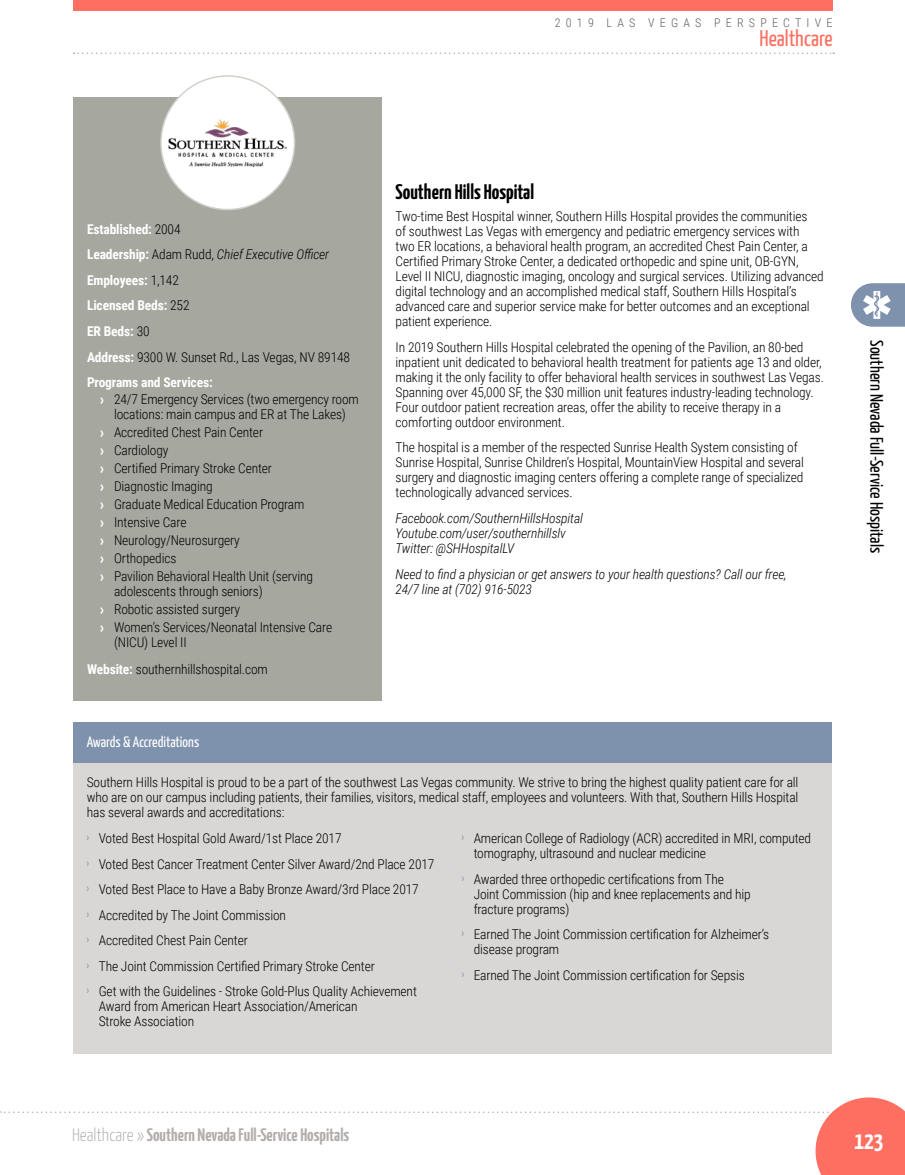
<style>
.page{position:relative;width:905px;height:1175px;background:#fff}
.page>*{position:absolute;margin:0;border:0;box-sizing:border-box;transform-origin:0 0}
.t1{font:700 24px "Yanone Kaffeesatz";color:#fff}
.t2{font:22.5px "Yanone Kaffeesatz";color:#ff6f61}
.t3{font:700 21px "Yanone Kaffeesatz";color:#000}
.t4{font:700 18px "Yanone Kaffeesatz";color:#b2aeac}
.t5{font:18px "Yanone Kaffeesatz";color:#000}
.featureTitle{font:15px "Yanone Kaffeesatz";color:#fff}
.body-copy{font:300 13.5px/15px "Roboto Condensed";letter-spacing:-.01em;color:#000}
.body-copy-2{font:italic 300 13.5px/15px "Roboto Condensed";letter-spacing:-.01em;color:#000}
.wiki{font:700 13.5px "Roboto Condensed";letter-spacing:-.01em;color:#fff}
.wiki-2{font:300 13.5px "Roboto Condensed";letter-spacing:-.01em;color:#000}
.wiki-3{font:italic 300 13.5px "Roboto Condensed";letter-spacing:-.01em;color:#000}
.t6{font:300 12px "Roboto Condensed";letter-spacing:.435em;color:#655d58}
.s1{font-weight:300;color:#000}
.s2{font-weight:700;font-style:normal;color:#fff}
.s3{font-style:normal}
.s4{font-weight:700;color:#fff}
.s5{font-family:"Yanone Kaffeesatz";font-weight:700;color:#fff}
.s6{font-weight:300}
</style>
<div class="page">
<div style="left:73px;top:759px;width:759px;height:294px;background:#d8d7d5"></div>
<div style="left:73px;top:722px;width:759px;height:41px;background:#7f92ad"></div>
<div style="left:74px;top:97px;width:308px;height:603px;background:#a6a79f"></div>
<div style="left:161px;top:76px;width:133px;height:133px;background:#fff;border-radius:50%"></div>
<img style="left:169px;top:119px;width:118px;height:47px">
<svg style="left:0;top:1097px;width:905px;height:77px"></svg>
<div style="left:74px;top:0;width:758px;height:11px;background:#ff6f61"></div>
<svg style="left:74px;top:52px;width:760px;height:2px"></svg>
<svg style="left:851px;top:283px;width:53px;height:44px"></svg>
<p class="t6" style="left:555px;top:14px;width:279px">2019 LAS VEGAS PERSPECTIVE</p>
<h2 class="t2" style="left:759px;top:22px;width:75px">Healthcare</h2>
<p class="wiki" style="left:87px;top:220px;width:95px">Established: <span class="s1">2004</span></p>
<p class="wiki-3" style="left:87px;top:245px;width:244px"><span class="s2">Leadership:</span> <span class="s3">Adam Rudd,</span> Chief Executive Officer</p>
<p class="wiki" style="left:87px;top:271px;width:93px">Employees: <span class="s1">1,142</span></p>
<p class="wiki" style="left:87px;top:296px;width:104px">Licensed Beds: <span class="s1">252</span></p>
<p class="wiki" style="left:87px;top:322px;width:64px">ER Beds: <span class="s1">30</span></p>
<p class="wiki-2" style="left:87px;top:347px;width:264px"><span class="s4">Address:</span> 9300 W. Sunset Rd., Las Vegas, NV 89148</p>
<p class="wiki" style="left:87px;top:373px;width:127px">Programs and Services:</p>
<p class="body-copy" style="left:100px;top:391px;width:260px;text-align:center"><span class="s5">›</span> 24/7 Emergency Services (two emergency room locations: main campus and ER at The Lakes)</p>
<p class="body-copy" style="left:100px;top:424px;width:164px"><span class="s5">›</span> Accredited Chest Pain Center</p>
<p class="body-copy" style="left:100px;top:442px;width:69px"><span class="s5">›</span> Cardiology</p>
<p class="body-copy" style="left:100px;top:460px;width:173px"><span class="s5">›</span> Certified Primary Stroke Center</p>
<p class="body-copy" style="left:100px;top:478px;width:114px"><span class="s5">›</span> Diagnostic Imaging</p>
<p class="body-copy" style="left:100px;top:496px;width:205px"><span class="s5">›</span> Graduate Medical Education Program</p>
<p class="body-copy" style="left:100px;top:514px;width:87px"><span class="s5">›</span> Intensive Care</p>
<p class="body-copy" style="left:100px;top:532px;width:141px"><span class="s5">›</span> Neurology/Neurosurgery</p>
<p class="body-copy" style="left:100px;top:550px;width:77px"><span class="s5">›</span> Orthopedics</p>
<p class="body-copy" style="left:114px;top:568px;width:201px;text-indent:-14px"><span class="s5">›</span> Pavilion Behavioral Health Unit (serving adolescents through seniors)</p>
<p class="body-copy" style="left:100px;top:601px;width:141px"><span class="s5">›</span> Robotic assisted surgery</p>
<p class="body-copy" style="left:114px;top:619px;width:220px;text-indent:-14px"><span class="s5">›</span> Women’s Services/Neonatal Intensive Care (NICU) Level II</p>
<p class="wiki-2" style="left:87px;top:659px;width:182px"><span class="s4">Website:</span> southernhillshospital.com</p>
<p class="featureTitle" style="left:87px;top:731px;width:114px">Awards &amp; Accreditations</p>
<p class="t3" style="left:395px;top:177px;width:140px">Southern Hills Hospital</p>
<p class="body-copy" style="left:395px;top:208px;width:429px">Two-time Best Hospital winner, Southern Hills Hospital provides the communities<br>of southwest Las Vegas with emergency and pediatric emergency services with<br>two ER locations, a behavioral health program, an accredited Chest Pain Center, a Certified Primary Stroke Center, a dedicated orthopedic and spine unit, OB-GYN, Level II NICU, diagnostic imaging, oncology and surgical services. Utilizing advanced digital technology and an accomplished medical staff, Southern Hills Hospital’s advanced care and superior service make for better outcomes and an exceptional patient experience.</p>
<p class="body-copy" style="left:395px;top:339px;width:430px">In 2019 Southern Hills Hospital celebrated the opening of the Pavilion, an 80-bed inpatient unit dedicated to behavioral health treatment for patients age 13 and older, making it the only facility to offer behavioral health services in southwest Las Vegas.<br>Spanning over 45,000 SF, the $30 million unit features industry-leading technology.<br>Four outdoor patient recreation areas, offer the ability to receive therapy in a comforting outdoor environment.</p>
<p class="body-copy" style="left:395px;top:439px;width:410px">The hospital is a member of the respected Sunrise Health System consisting of Sunrise Hospital, Sunrise Children’s Hospital, MountainView Hospital and several surgery and diagnostic imaging centers offering a complete range of specialized technologically advanced services.</p>
<p class="body-copy-2" style="left:395px;top:510px;width:189px">Facebook.com/SouthernHillsHospital<br>Youtube.com/user/southernhillslv<br>Twitter: @SHHospitalLV</p>
<p class="body-copy-2" style="left:395px;top:565px;width:393px">Need to find a physician or get answers to your health questions? Call our free,<br>24/7 line at (702) 916-5023</p>
<p class="body-copy" style="left:87px;top:774px;width:713px;text-align:justify">Southern Hills Hospital is proud to be a part of the southwest Las Vegas community. We strive to bring the highest quality patient care for all who are on our campus including patients, their families, visitors, medical staff, employees and volunteers. With that, Southern Hills Hospital has several awards and accreditations:</p>
<p class="body-copy" style="left:87px;top:830px;width:256px"><sup>›</sup> Voted Best Hospital Gold Award/1st Place 2017</p>
<p class="body-copy" style="left:87px;top:855px;width:349px"><sup>›</sup> Voted Best Cancer Treatment Center Silver Award/2nd Place 2017</p>
<p class="body-copy" style="left:87px;top:881px;width:333px"><sup>›</sup> Voted Best Place to Have a Baby Bronze Award/3rd Place 2017</p>
<p class="body-copy" style="left:87px;top:906px;width:201px"><sup>›</sup> Accredited by The Joint Commission</p>
<p class="body-copy" style="left:87px;top:932px;width:162px"><sup>›</sup> Accredited Chest Pain Center</p>
<p class="body-copy" style="left:87px;top:957px;width:289px"><sup>›</sup> The Joint Commission Certified Primary Stroke Center</p>
<p class="body-copy" style="left:99px;top:983px;width:319px;text-indent:-12px"><sup>›</sup> Get with the Guidelines - Stroke Gold-Plus Quality Achievement<br>Award from American Heart Association/American<br>Stroke Association</p>
<p class="body-copy" style="left:473px;top:830px;width:339px;text-indent:-12px"><sup>›</sup> American College of Radiology (ACR) accredited in MRI, computed tomography, ultrasound and nuclear medicine</p>
<p class="body-copy" style="left:473px;top:870px;width:278px;text-indent:-12px"><sup>›</sup> Awarded three orthopedic certifications from The<br>Joint Commission (hip and knee replacements and hip fracture programs)</p>
<p class="body-copy" style="left:473px;top:926px;width:297px;text-indent:-12px"><sup>›</sup> Earned The Joint Commission certification for Alzheimer’s disease program</p>
<p class="body-copy" style="left:461px;top:966px;width:284px"><sup>›</sup> Earned The Joint Commission certification for Sepsis</p>
<h3 class="t5" style="left:889px;top:340px;width:214px;rotate:90deg">Southern Nevada Full-Service Hospitals</h3>
<h3 class="t4" style="left:72px;top:1122px;width:279px"><span class="s6">Healthcare »</span> Southern Nevada Full-Service Hospitals</h3>
<h1 class="t1" style="left:854px;top:1123px;width:30px">123</h1>
</div>
